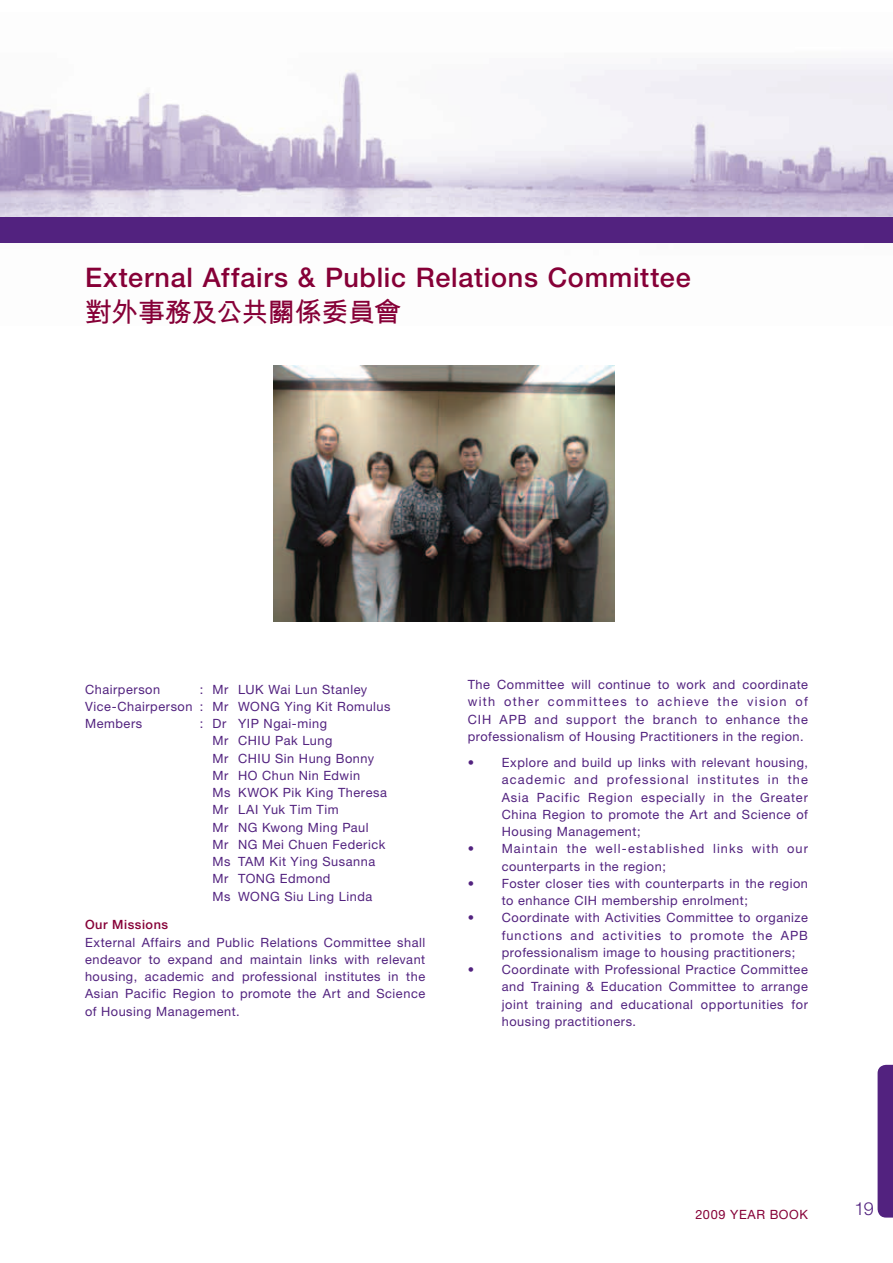
<style>
.page{position:relative;width:893px;height:1263px;background:#fff}
.page>*{position:absolute;margin:0;border:0;box-sizing:border-box;transform-origin:0 0}
.t1{font:500 27px "Helvetica Neue";letter-spacing:.025em;color:#860037}
.t2{font:27px "M Hei HK Bold E Ten B5 H";letter-spacing:-.025em;color:#860037}
.t3{font:300 18px "Helvetica Neue";color:#52227f}
.t4{font:12.75px/17.2px "Helvetica Neue";letter-spacing:.04em;color:#52227f;text-align:justify}
.t5{font:12.75px/17.2px "Helvetica Neue";letter-spacing:.085em;color:#52227f}
.t6{font:12.75px "Helvetica Neue";letter-spacing:.045em;color:#860037}
.t7{font:500 12.75px "Helvetica Neue";letter-spacing:.045em;color:#860037}
</style>
<div class="page">
<img style="left:0;top:64px;width:893px;height:153px">
<div style="left:0;top:217px;width:893px;height:26px;background:#52227f"></div>
<div style="left:878px;top:1065px;width:15px;height:152px;background:#52227f"></div>
<img style="left:274px;top:366px;width:340px;height:255px">
<h1 class="t1" style="left:85px;top:267px;width:607px">External Affairs &amp; Public Relations Committee</h1>
<h1 class="t2" style="left:85px;top:302px;width:318px">對外事務及公共關係委員會</h1>
<p class="t4" style="left:85px;top:682px;width:307px;text-align:left;text-indent:115px">: Mr LUK Wai Lun Stanley<br>Vice-Chairperson : Mr WONG Ying Kit Romulus<br>Members</p>
<p class="t4" style="left:85px;top:682px;width:77px">Chairperson</p>
<p class="t4" style="left:213px;top:716px;width:176px;text-align:left;text-indent:-13px">: Dr YIP Ngai-ming<br>Mr CHIU Pak Lung<br>Mr CHIU Sin Hung Bonny<br>Mr HO Chun Nin Edwin<br>Ms KWOK Pik King Theresa<br>Mr LAI Yuk Tim Tim<br>Mr NG Kwong Ming Paul<br>Mr NG Mei Chuen Federick<br>Ms TAM Kit Ying Susanna<br>Mr TONG Edmond<br>Ms WONG Siu Ling Linda</p>
<p class="t7" style="left:85px;top:920px;width:85px">Our Missions</p>
<p class="t4" style="left:85px;top:934px;width:342px">External Affairs and Public Relations Committee shall endeavor to expand and maintain links with relevant housing, academic and professional institutes in the Asian Pacific Region to promote the Art and Science of Housing Management.</p>
<p class="t4" style="left:468px;top:677px;width:342px">The Committee will continue to work and coordinate with other committees to achieve the vision of CIH APB and support the branch to enhance the professionalism of Housing Practitioners in the region.</p>
<p class="t4" style="left:502px;top:755px;width:308px;text-indent:-34px">• Explore and build up links with relevant housing, academic and professional institutes in the Asia Pacific Region especially in the Greater China Region to promote the Art and Science of Housing Management;</p>
<p class="t5" style="left:502px;top:841px;width:308px;text-indent:-34px">• Maintain the well-established links with our counterparts in the region;</p>
<p class="t4" style="left:502px;top:876px;width:308px;text-indent:-34px">• Foster closer ties with counterparts in the region to enhance CIH membership enrolment;</p>
<p class="t4" style="left:502px;top:910px;width:308px;text-indent:-34px">• Coordinate with Activities Committee to organize functions and activities to promote the APB professionalism image to housing practitioners;</p>
<p class="t4" style="left:502px;top:962px;width:308px;text-indent:-34px">• Coordinate with Professional Practice Committee and Training &amp; Education Committee to arrange joint training and educational opportunities for housing practitioners.</p>
<p class="t6" style="left:695px;top:1209px;width:114px">2009 YEAR BOOK</p>
<h2 class="t3" style="left:855px;top:1202px;width:21px">19</h2>
</div>
